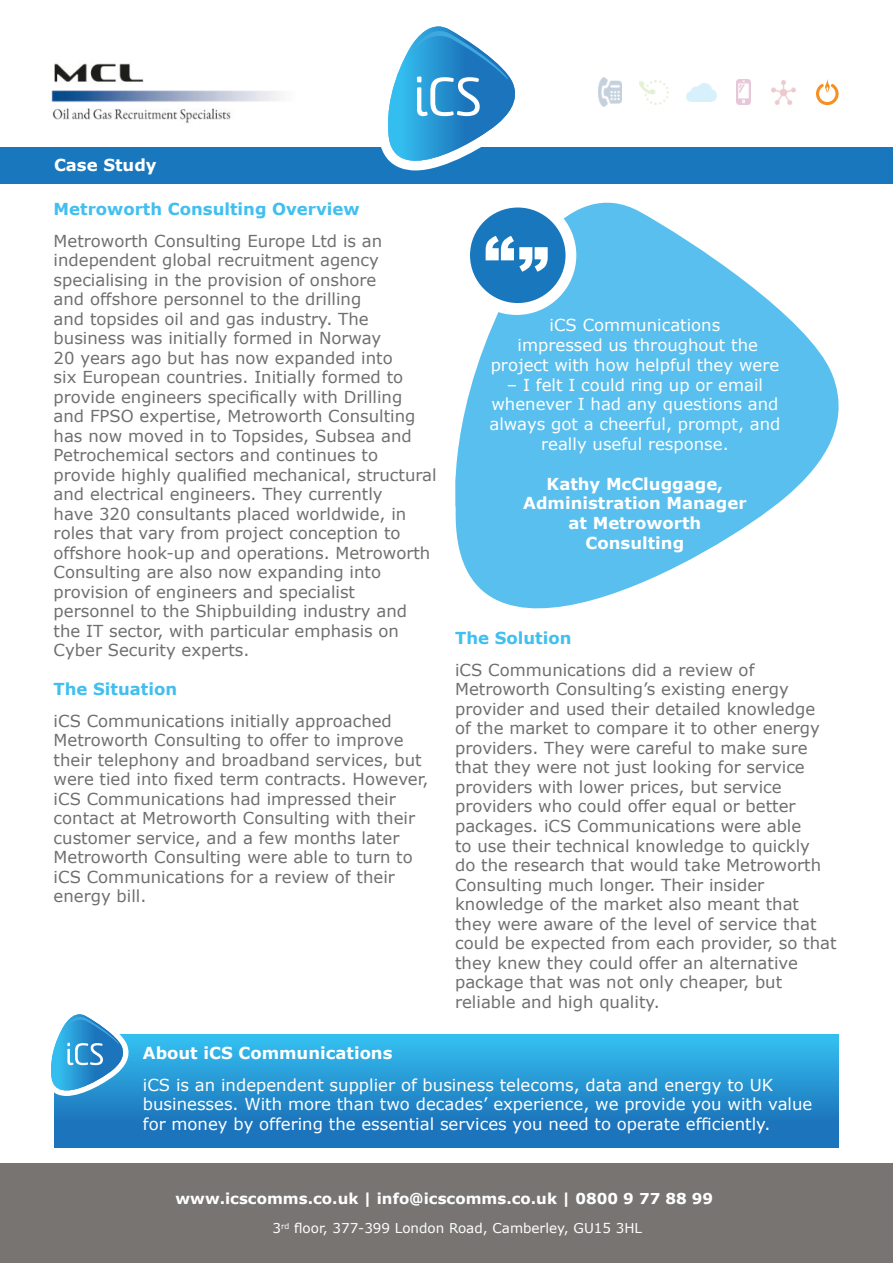
<style>
.page{position:relative;width:893px;height:1263px;background:#fff}
.page>*{position:absolute;margin:0;border:0;box-sizing:border-box;transform-origin:0 0}
.t1{font:16.5px/19.5px "Verdana";color:#6f706e}
.t2{font:16.5px/19.8px "Verdana";color:#fff;text-align:center}
.t3{font:700 16.5px/19.8px "Verdana";color:#fff;text-align:center}
.t4{font:700 16.5px "Verdana";color:#41bfef}
.t5{font:700 15px "Verdana";color:#fff}
.t6{font:13.5px "Verdana";color:#fff}
</style>
<div class="page">
<div style="left:0;top:147px;width:893px;height:37px;background:#1877bd"></div>
<div style="left:0;top:1163px;width:893px;height:100px;background:#777471"></div>
<img style="left:598px;top:78px;width:24px;height:29px">
<img style="left:640px;top:80px;width:29px;height:24px">
<img style="left:687px;top:83px;width:29px;height:18px">
<img style="left:736px;top:80px;width:15px;height:25px">
<img style="left:771px;top:80px;width:24px;height:24px">
<svg style="left:816px;top:79px;width:23px;height:26px"></svg>
<svg style="left:381px;top:26px;width:134px;height:145px"></svg>
<div style="left:54px;top:1034px;width:785px;height:113px;background:linear-gradient(to bottom,#34bef0,#1867b2)"></div>
<svg style="left:455px;top:202px;width:384px;height:407px;fill:#59bfee"></svg>
<div style="left:457px;top:196px;width:119px;height:119px;background:#fff;border-radius:50%"></div>
<div style="left:470px;top:207px;width:95px;height:96px;background:#1877bd;border-radius:50%"></div>
<svg style="left:486px;top:236px;width:62px;height:36px"></svg>
<svg style="left:51px;top:1014px;width:81px;height:95px"></svg>
<img style="left:51px;top:63px;width:230px;height:61px">
<p class="t3" style="left:54px;top:157px;width:104px">Case Study</p>
<p class="t4" style="left:54px;top:203px;width:307px">Metroworth Consulting Overview</p>
<p class="t1" style="left:54px;top:232px;width:385px">Metroworth Consulting Europe Ltd is an independent global recruitment agency specialising in the provision of onshore<br>and offshore personnel to the drilling<br>and topsides oil and gas industry. The business was initially formed in Norway<br>20 years ago but has now expanded into<br>six European countries. Initially formed to provide engineers specifically with Drilling and FPSO expertise, Metroworth Consulting has now moved in to Topsides, Subsea and Petrochemical sectors and continues to provide highly qualified mechanical, structural and electrical engineers. They currently<br>have 320 consultants placed worldwide, in roles that vary from project conception to offshore hook-up and operations. Metroworth Consulting are also now expanding into provision of engineers and specialist personnel to the Shipbuilding industry and the IT sector, with particular emphasis on Cyber Security experts.</p>
<p class="t4" style="left:54px;top:683px;width:125px">The Situation</p>
<p class="t1" style="left:54px;top:712px;width:376px">iCS Communications initially approached Metroworth Consulting to offer to improve their telephony and broadband services, but were tied into fixed term contracts. However, iCS Communications had impressed their contact at Metroworth Consulting with their customer service, and a few months later Metroworth Consulting were able to turn to iCS Communications for a review of their energy bill.</p>
<p class="t2" style="left:491px;top:317px;width:290px">iCS Communications<br>impressed us throughout the project with how helpful they were</p>
<p class="t2" style="left:489px;top:376px;width:293px">– I felt I could ring up or email whenever I had any questions and always got a cheerful, prompt, and really useful response.</p>
<p class="t3" style="left:523px;top:475px;width:225px">Kathy McCluggage,<br>Administration Manager at Metroworth<br>Consulting</p>
<p class="t4" style="left:455px;top:632px;width:118px">The Solution</p>
<p class="t1" style="left:455px;top:662px;width:383px">iCS Communications did a review of Metroworth Consulting’s existing energy provider and used their detailed knowledge<br>of the market to compare it to other energy providers. They were careful to make sure that they were not just looking for service providers with lower prices, but service providers who could offer equal or better packages. iCS Communications were able<br>to use their technical knowledge to quickly<br>do the research that would take Metroworth Consulting much longer. Their insider knowledge of the market also meant that they were aware of the level of service that could be expected from each provider, so that they knew they could offer an alternative package that was not only cheaper, but reliable and high quality.</p>
<p class="t3" style="left:143px;top:1045px;width:251px">About iCS Communications</p>
<p class="t2" style="left:143px;top:1076px;width:671px;text-align:left">iCS is an independent supplier of business telecoms, data and energy to UK businesses. With more than two decades’ experience, we provide you with value for money by offering the essential services you need to operate efficiently.</p>
<p class="t5" style="left:176px;top:1193px;width:539px">www.icscomms.co.uk | info@icscomms.co.uk | 0800 9 77 88 99</p>
<p class="t6" style="left:273px;top:1223px;width:371px">3<sup>rd</sup> floor, 377-399 London Road, Camberley, GU15 3HL</p>
</div>
